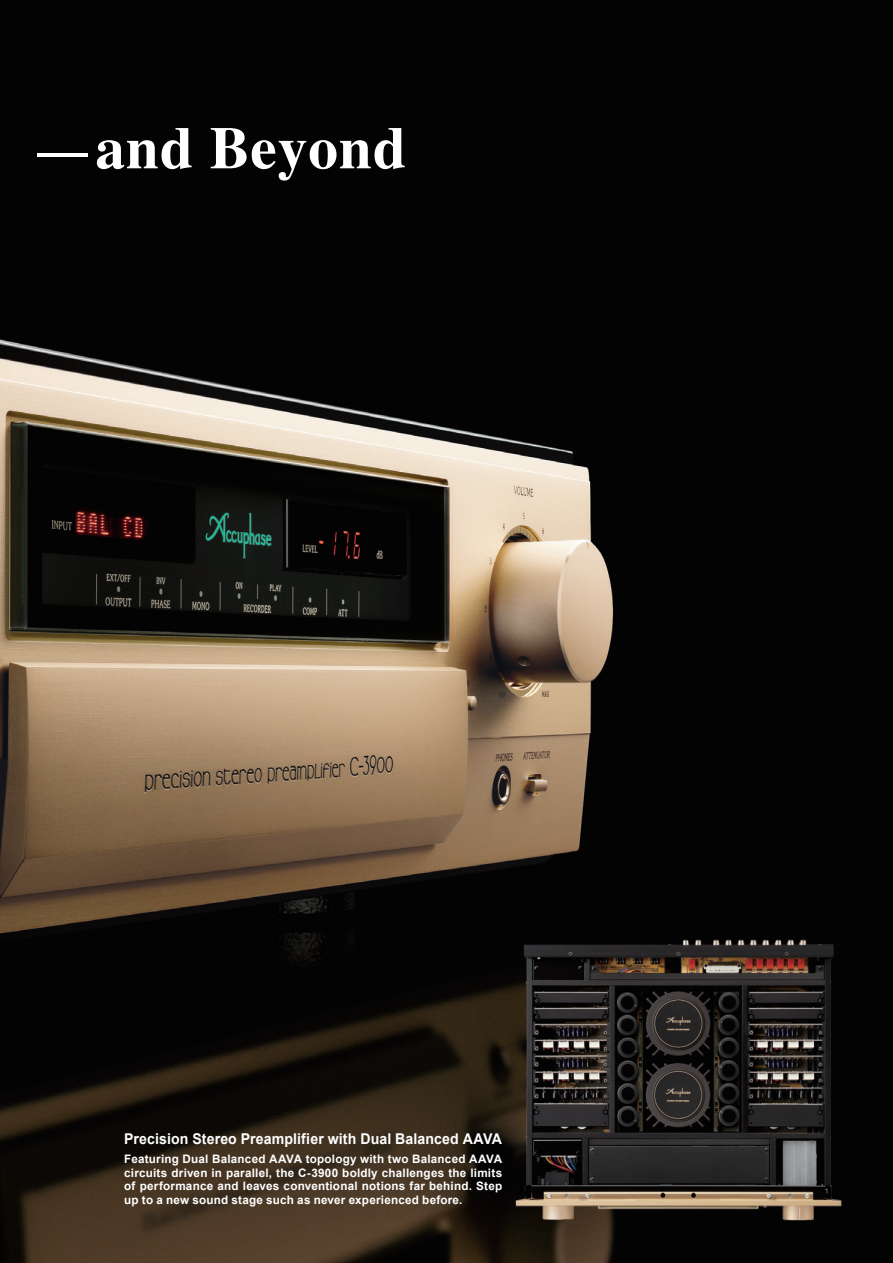
<style>
.page{position:relative;width:893px;height:1263px;background:#fff}
.page>*{position:absolute;margin:0;border:0;box-sizing:border-box;transform-origin:0 0}
.t1{font:700 59.55px "Times";letter-spacing:.015em;color:#fff}
.t2{font:700 14.85px "Arial";letter-spacing:.01em;color:#fff;scale:.95 1}
.t3{font:700 11.7px/13.5px "Arial";letter-spacing:.015em;color:#fff;text-align:justify}
.s1{font-size:41.7px}
</style>
<div class="page">
<img style="left:0;top:0;width:893px;height:1263px">
<img style="left:494px;top:913px;width:368px;height:329px">
<h1 class="t1" style="left:30px;top:91px;width:378px"><span class="s1">—</span>and Beyond</h1>
<p class="t2" style="left:124px;top:1128px;width:399px">Precision Stereo Preamplifier with Dual Balanced AAVA</p>
<p class="t3" style="left:124px;top:1152px;width:379px">Featuring Dual Balanced AAVA topology with two Balanced AAVA circuits driven in parallel, the C-3900 boldly challenges the limits of performance and leaves conventional notions far behind. Step up to a new sound stage such as never experienced before.</p>
</div>
